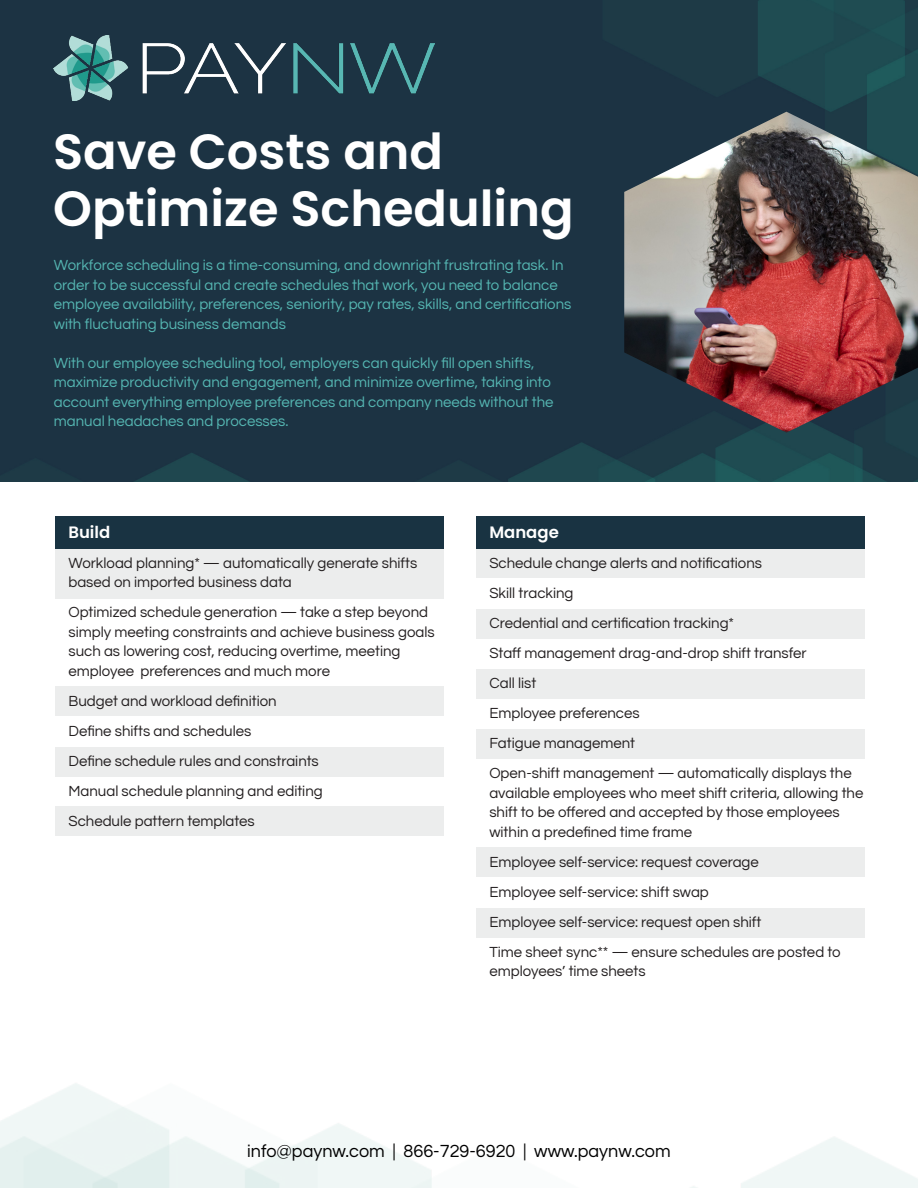
<style>
.page{position:relative;width:918px;height:1188px;background:#fff}
.page>*{position:absolute;margin:0;border:0;box-sizing:border-box;transform-origin:0 0}
.Main_headline{font:600 49.5px/57px "Poppins";color:#fff}
.Body_text_9_12{font:18px "Questrial";color:#000}
.Body_text_9_12-2{font:600 16.5px "Poppins";color:#fff}
.Body_headline{font:600 16.5px "Poppins";color:#fff}
.Body_text_9_12-3{font:15px/19.5px "Questrial";color:#231f20}
.Callout_title{font:15px/19.5px "Questrial";color:#55b6b2}
</style>
<div class="page">
<div style="left:55px;top:549px;width:389px;height:49px;background:#eceded"></div>
<div style="left:476px;top:549px;width:389px;height:29px;background:#eceded"></div>
<div style="left:55px;top:686px;width:389px;height:29px;background:#eceded"></div>
<div style="left:55px;top:748px;width:389px;height:29px;background:#eceded"></div>
<div style="left:476px;top:610px;width:389px;height:29px;background:#eceded"></div>
<div style="left:476px;top:669px;width:389px;height:30px;background:#eceded"></div>
<div style="left:476px;top:729px;width:389px;height:29px;background:#eceded"></div>
<div style="left:476px;top:848px;width:389px;height:29px;background:#eceded"></div>
<div style="left:476px;top:908px;width:389px;height:29px;background:#eceded"></div>
<div style="left:55px;top:806px;width:389px;height:30px;background:#eceded"></div>
<div style="left:55px;top:517px;width:389px;height:32px;background:#193342"></div>
<div style="left:476px;top:517px;width:389px;height:32px;background:#193342"></div>
<img style="left:0;top:0;width:918px;height:482px">
<img style="left:54px;top:35px;width:380px;height:66px">
<img style="left:624px;top:112px;width:294px;height:321px">
<p class="Main_headline" style="left:53px;top:123px;width:522px">Save Costs and<br>Optimize Scheduling</p>
<p class="Callout_title" style="left:54px;top:256px;width:519px">Workforce scheduling is a time-consuming, and downright frustrating task. In order to be successful and create schedules that work, you need to balance employee availability, preferences, seniority, pay rates, skills, and certifications with fluctuating business demands</p>
<p class="Callout_title" style="left:54px;top:354px;width:501px">With our employee scheduling tool, employers can quickly fill open shifts, maximize productivity and engagement, and minimize overtime, taking into account everything employee preferences and company needs without the manual headaches and processes.</p>
<p class="Body_headline" style="left:68px;top:522px;width:43px">Build</p>
<p class="Body_text_9_12-2" style="left:489px;top:522px;width:71px">Manage</p>
<p class="Body_text_9_12-3" style="left:489px;top:554px;width:274px">Schedule change alerts and notifications</p>
<p class="Body_text_9_12-3" style="left:489px;top:584px;width:86px">Skill tracking</p>
<p class="Body_text_9_12-3" style="left:489px;top:614px;width:246px">Credential and certification tracking*</p>
<p class="Body_text_9_12-3" style="left:489px;top:644px;width:319px">Staff management drag-and-drop shift transfer</p>
<p class="Body_text_9_12-3" style="left:489px;top:674px;width:48px">Call list</p>
<p class="Body_text_9_12-3" style="left:489px;top:704px;width:152px">Employee preferences</p>
<p class="Body_text_9_12-3" style="left:489px;top:734px;width:147px">Fatigue management</p>
<p class="Body_text_9_12-3" style="left:489px;top:764px;width:376px">Open-shift management — automatically displays the available employees who meet shift criteria, allowing the shift to be offered and accepted by those employees within a predefined time frame</p>
<p class="Body_text_9_12-3" style="left:489px;top:853px;width:271px">Employee self-service: request coverage</p>
<p class="Body_text_9_12-3" style="left:489px;top:883px;width:221px">Employee self-service: shift swap</p>
<p class="Body_text_9_12-3" style="left:489px;top:913px;width:274px">Employee self-service: request open shift</p>
<p class="Body_text_9_12-3" style="left:489px;top:943px;width:353px">Time sheet sync** — ensure schedules are posted to employees’ time sheets</p>
<p class="Body_text_9_12-3" style="left:68px;top:554px;width:350px">Workload planning* — automatically generate shifts based on imported business data</p>
<p class="Body_text_9_12-3" style="left:68px;top:603px;width:368px">Optimized schedule generation — take a step beyond simply meeting constraints and achieve business goals such as lowering cost, reducing overtime, meeting employee preferences and much more</p>
<p class="Body_text_9_12-3" style="left:68px;top:692px;width:210px">Budget and workload definition</p>
<p class="Body_text_9_12-3" style="left:68px;top:722px;width:184px">Define shifts and schedules</p>
<p class="Body_text_9_12-3" style="left:68px;top:752px;width:252px">Define schedule rules and constraints</p>
<p class="Body_text_9_12-3" style="left:68px;top:782px;width:256px">Manual schedule planning and editing</p>
<p class="Body_text_9_12-3" style="left:68px;top:812px;width:188px">Schedule pattern templates</p>
<p class="Body_text_9_12" style="left:247px;top:1139px;width:425px">info@paynw.com | 866-729-6920 | www.paynw.com</p>
</div>
